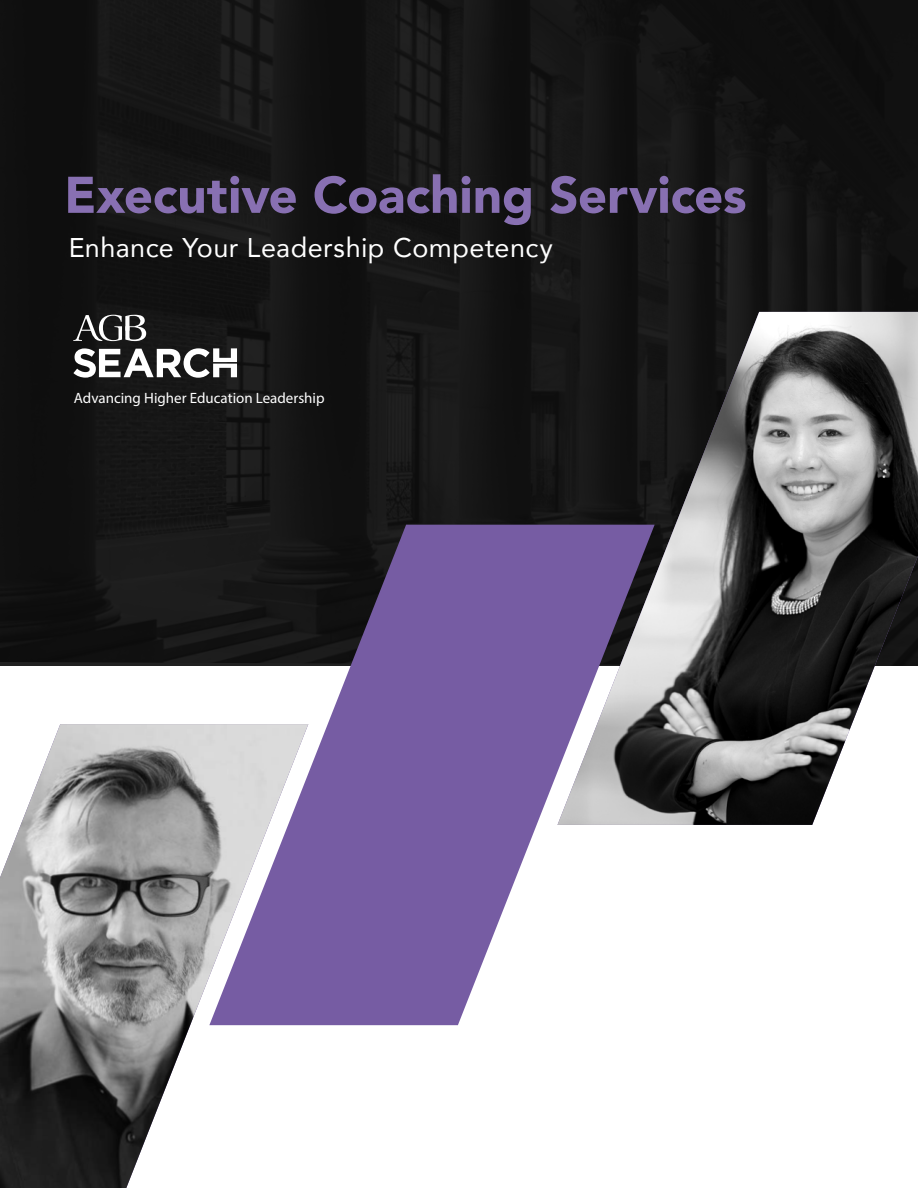
<style>
.page{position:relative;width:918px;height:1188px;background:#fff}
.page>*{position:absolute;margin:0;border:0;box-sizing:border-box;transform-origin:0 0}
.H1_Avenir_33{font:900 51px "Avenir";color:#8870b2}
.H2_Avenir_24{font:27px "Avenir";letter-spacing:.015em;color:#fff}
.t1{font:500 15px "Avenir LT Std";color:#fff}
</style>
<div class="page">
<div style="left:0;top:0;width:918px;height:666px;background:#0e0e0e"></div>
<svg style="left:209px;top:525px;width:348px;height:500px;fill:#765ca3"></svg>
<img style="left:557px;top:312px;width:361px;height:513px">
<img style="left:0;top:724px;width:308px;height:464px">
<svg style="left:73px;top:348px;width:164px;height:30px"></svg>
<svg style="left:73px;top:315px;width:73px;height:26px"></svg>
<p class="H1_Avenir_33" style="left:64px;top:151px;width:684px">Executive Coaching Services</p>
<p class="H2_Avenir_24" style="left:69px;top:226px;width:486px">Enhance Your Leadership Competency</p>
<p class="t1" style="left:74px;top:389px;width:252px">Advancing Higher Education Leadership</p>
</div>
